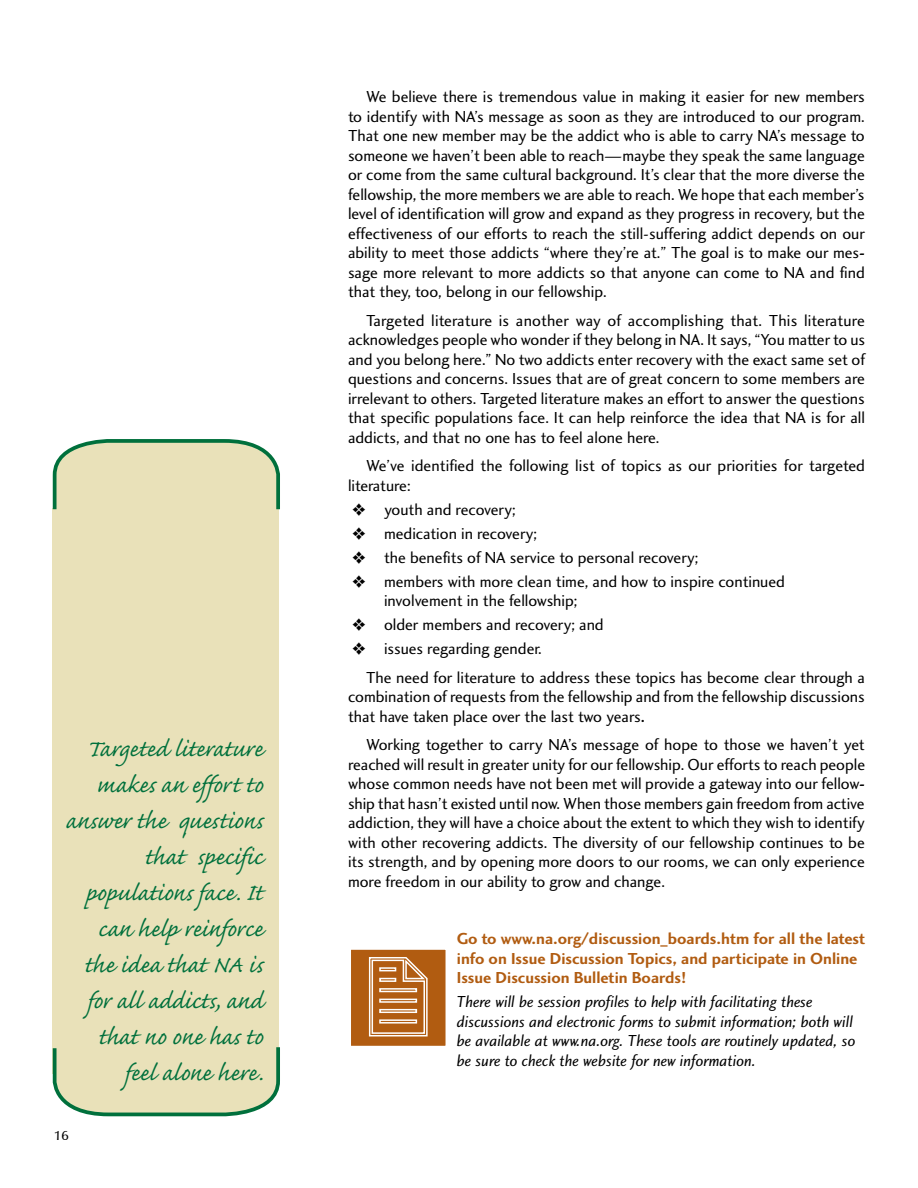
<style>
.page{position:relative;width:918px;height:1188px;background:#fff}
.page>*{position:absolute;margin:0;border:0;box-sizing:border-box;transform-origin:0 0}
.t1{font:30px/36px "Caflisch Script";color:#00703c;text-align:right}
.t2{font:16.5px/19.5px "Charlotte Sans Book Plain";color:#000}
.t3{font:16.5px/19.5px "Charlotte Sans Book Italic Plain";color:#000}
.t4{font:16.5px/19.5px "Charlotte Sans Bold Plain";color:#b15c11}
.t5{font:600 13.5px "Zapf Humanist 601 BT";color:#000}
.s1{font-family:"Charlotte Sans Medium Plain"}
</style>
<div class="page">
<div style="left:53px;top:508px;width:226px;height:566px;background:#e9e1b9"></div>
<svg style="left:52px;top:1043px;width:228px;height:74px"></svg>
<svg style="left:52px;top:439px;width:228px;height:74px;background:#dadab4"></svg>
<div style="left:350px;top:949px;width:96px;height:98px;background:#b15c11"></div>
<div style="left:350px;top:948px;width:97px;height:99px;border:2px solid #fff"></div>
<svg style="left:368px;top:957px;width:60px;height:80px"></svg>
<h1 class="t1" style="left:66px;top:732px;width:199px">Targeted literature makes an effort to answer the questions that specific populations face. It can help reinforce the idea that NA is for all addicts, and that no one has to feel alone here.</h1>
<p class="t5" style="left:54px;top:1127px;width:8px">16</p>
<p class="t2" style="left:348px;top:87px;width:518px;text-align:justify;text-indent:18px">We believe there is tremendous value in making it easier for new members to identify with NA’s message as soon as they are introduced to our program.<br>That one new member may be the addict who is able to carry NA’s message to someone we haven’t been able to reach—maybe they speak the same language or come from the same cultural background. It’s clear that the more diverse the fellowship, the more members we are able to reach. We hope that each member’s level of identification will grow and expand as they progress in recovery, but the effectiveness of our efforts to reach the still-suffering addict depends on our ability to meet those addicts “where they’re at.” The goal is to make our mess sage more relevant to more addicts so that anyone can come to NA and find that they, too, belong in our fellowship.</p>
<p class="t2" style="left:348px;top:311px;width:519px;text-align:justify;text-indent:18px">Targeted literature is another way of accomplishing that. This literature acknowledges people who wonder if they belong in NA. It says, “You matter to us and you belong here.” No two addicts enter recovery with the exact same set of questions and concerns. Issues that are of great concern to some members are irrelevant to others. Targeted literature makes an effort to answer the questions that specific populations face. It can help reinforce the idea that NA is for all addicts, and that no one has to feel alone here.</p>
<p class="t2" style="left:348px;top:456px;width:518px;text-indent:18px">We’ve identified the following list of topics as our priorities for targeted literature:</p>
<p class="t2" style="left:352px;top:500px;width:165px">❖ youth and recovery;</p>
<p class="t2" style="left:352px;top:524px;width:186px">❖ medication in recovery;</p>
<p class="t2" style="left:352px;top:548px;width:348px">❖ the benefits of NA service to personal recovery;</p>
<p class="t2" style="left:384px;top:572px;width:402px;text-indent:-32px">❖ members with more clean time, and how to inspire continued involvement in the fellowship;</p>
<p class="t2" style="left:352px;top:615px;width:253px">❖ older members and recovery; and</p>
<p class="t2" style="left:366px;top:635px;width:500px;line-height:28.5px;text-indent:-14px">❖ issues regarding gender.<br>The need for literature to address these topics has become clear through a</p>
<p class="t2" style="left:348px;top:687px;width:518px">combination of requests from the fellowship and from the fellowship discussions that have taken place over the last two years<span class="s1">.</span></p>
<p class="t2" style="left:348px;top:735px;width:519px;text-align:justify;text-indent:18px">Working together to carry NA’s message of hope to those we haven’t yet reached will result in greater unity for our fellowship. Our efforts to reach people whose common needs have not been met will provide a gateway into our fellows ship that hasn’t existed until now. When those members gain freedom from active addiction, they will have a choice about the extent to which they wish to identify with other recovering addicts. The diversity of our fellowship continues to be its strength, and by opening more doors to our rooms, we can only experience more freedom in our ability to grow and change.</p>
<p class="t4" style="left:457px;top:929px;width:410px">Go to www.na.org/discussion_boards.htm for all the latest info on Issue Discussion Topics, and participate in Online<br>Issue Discussion Bulletin Boards!</p>
<p class="t3" style="left:457px;top:993px;width:400px">There will be session profiles to help with facilitating these discussions and electronic forms to submit information; both will be available at www.na.org. These tools are routinely updated, so be sure to check the website for new information.</p>
</div>
